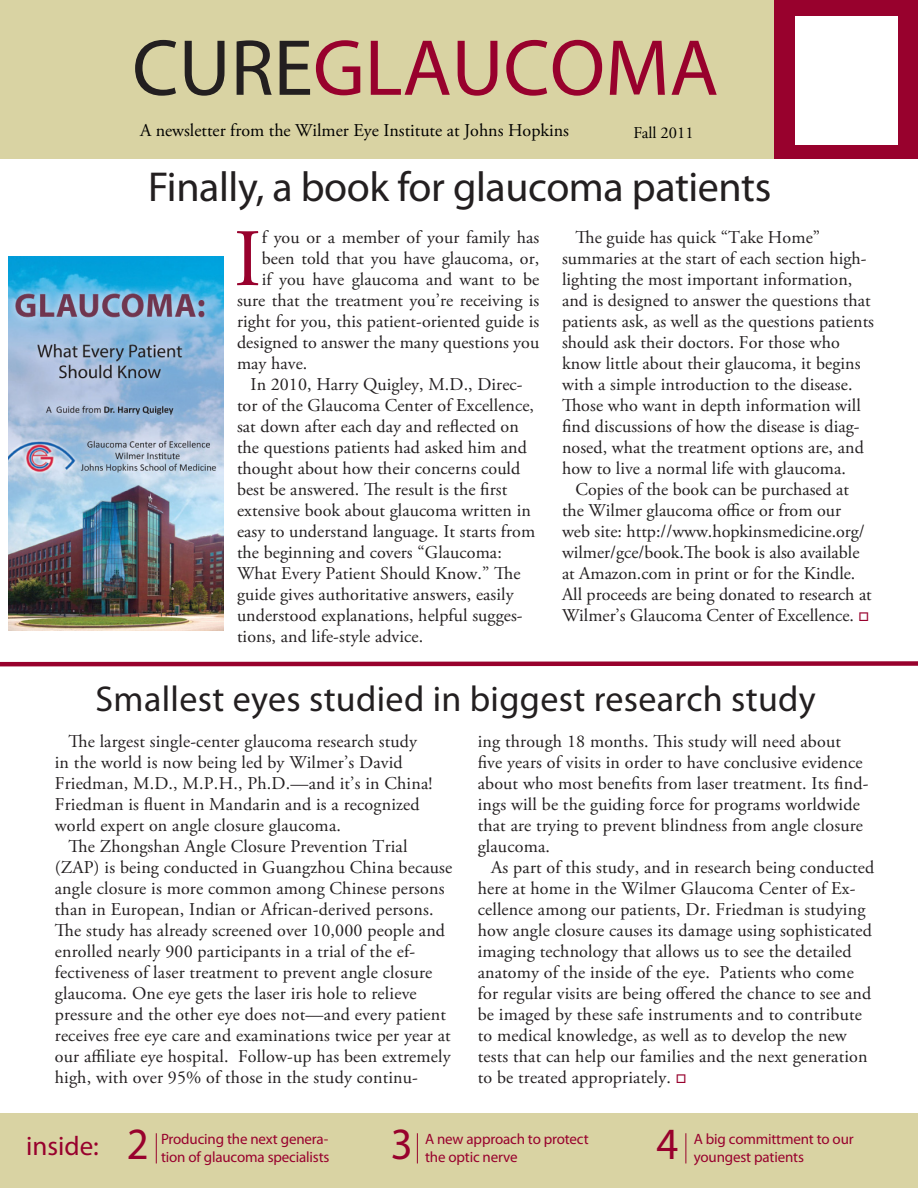
<style>
.page{position:relative;width:918px;height:1188px;background:#fff}
.page>*{position:absolute;margin:0;border:0;box-sizing:border-box;transform-origin:0 0}
.TEXT_DropCap{font:81.3px "Adobe Garamond Pro";color:#98012d}
.t1{font:80.1px "Myriad Pro";color:#98012d}
.t2{font:44.85px "Myriad Pro";color:#98012d;scale:.95 1}
.Head_Gill32{font:42px "Myriad Pro";letter-spacing:-.01em;color:#231f20}
.Head_Gill32-2{font:36px "Myriad Pro";letter-spacing:.01em;color:#231f20}
.t3{font:27px "Myriad Pro";color:#98012d}
.TEXT_NO_indent{font:18px/21px "Adobe Garamond Pro";letter-spacing:.01em;color:#231f20}
.TEXT_DropCap-2{font:18px "Adobe Garamond Pro";letter-spacing:.005em;color:#231f20}
._18pt_heads{font:18px "Adobe Garamond Pro";color:#000}
.t4{font:16.5px "Adobe Garamond Pro";color:#000}
.Head_Gill26{font:15px/18px "Myriad Pro";letter-spacing:-.01em;color:#98012d}
.s1{color:#231f20}
.s2{color:#98012d}
</style>
<div class="page">
<div style="left:0;top:0;width:775px;height:159px;background:#d9d3a3"></div>
<div style="left:0;top:1113px;width:918px;height:75px;background:#d9d3a3"></div>
<div style="left:775px;top:0;width:143px;height:159px;background:#98012d"></div>
<hr style="left:417px;top:1133px;width:1px;height:30px;background:#98012d">
<hr style="left:156px;top:1133px;width:1px;height:30px;background:#98012d">
<hr style="left:686px;top:1133px;width:1px;height:30px;background:#98012d">
<div style="left:796px;top:17px;width:101px;height:128px;background:#fff"></div>
<svg style="left:0;top:661px;width:918px;height:6px;background:#b14061"></svg>
<img style="left:9px;top:256px;width:215px;height:374px">
<p class="t1" style="left:132px;top:19px;width:588px"><span class="s1">CURE</span>GLAUCOMA</p>
<p class="_18pt_heads" style="left:140px;top:119px;width:431px">A newsletter from the Wilmer Eye Institute at Johns Hopkins</p>
<p class="t4" style="left:634px;top:123px;width:62px">Fall 2011</p>
<p class="Head_Gill32" style="left:148px;top:161px;width:625px">Finally, a book for glaucoma patients</p>
<p class="TEXT_DropCap" style="left:234px;top:210px;width:29px">I</p>
<p class="TEXT_DropCap-2" style="left:262px;top:226px;width:279px">f you or a member of your family has</p>
<p class="TEXT_NO_indent" style="left:562px;top:227px;width:314px;text-indent:14px">The guide has quick “Take Home” summaries at the start of each section high&shy;lighting the most important information, and is designed to answer the questions that patients ask, as well as the questions patients should ask their doctors. For those who know little about their glaucoma, it begins with a simple introduction to the disease.<br>Those who want in depth information will find discussions of how the disease is diag&shy;nosed, what the treatment options are, and how to live a normal life with glaucoma.</p>
<p class="TEXT_NO_indent" style="left:562px;top:479px;width:311px;text-indent:14px">Copies of the book can be purchased at the Wilmer glaucoma office or from our web site: http://www.hopkinsmedicine.org/ wilmer/gce/book.The book is also available at Amazon.com in print or for the Kindle.<br>All proceeds are being donated to research at Wilmer’s Glaucoma Center of Excellence. <span class="s2">□</span></p>
<p class="TEXT_DropCap-2" style="left:262px;top:247px;width:279px">been told that you have glaucoma, or,</p>
<p class="TEXT_DropCap-2" style="left:262px;top:268px;width:279px">if you have glaucoma and want to be</p>
<p class="TEXT_DropCap-2" style="left:237px;top:289px;width:304px">sure that the treatment you’re receiving is</p>
<p class="TEXT_DropCap-2" style="left:237px;top:310px;width:304px">right for you, this patient-oriented guide is</p>
<p class="TEXT_DropCap-2" style="left:237px;top:331px;width:304px">designed to answer the many questions you</p>
<p class="TEXT_DropCap-2" style="left:237px;top:352px;width:72px">may have.</p>
<p class="TEXT_NO_indent" style="left:237px;top:374px;width:300px;text-indent:14px">In 2010, Harry Quigley, M.D., Direc&shy;tor of the Glaucoma Center of Excellence, sat down after each day and reflected on the questions patients had asked him and thought about how their concerns could best be answered. The result is the first extensive book about glaucoma written in easy to understand language. It starts from the beginning and covers “Glaucoma:<br>What Every Patient Should Know.” The guide gives authoritative answers, easily understood explanations, helpful sugges&shy;tions, and life-style advice.</p>
<p class="Head_Gill32-2" style="left:96px;top:677px;width:722px">Smallest eyes studied in biggest research study</p>
<p class="TEXT_NO_indent" style="left:55px;top:731px;width:379px;text-indent:14px">The largest single-center glaucoma research study in the world is now being led by Wilmer’s David Friedman, M.D., M.P.H., Ph.D.—and it’s in China!<br>Friedman is fluent in Mandarin and is a recognized world expert on angle closure glaucoma.</p>
<p class="TEXT_NO_indent" style="left:55px;top:836px;width:399px;text-indent:14px">The Zhongshan Angle Closure Prevention Trial (ZAP) is being conducted in Guangzhou China because angle closure is more common among Chinese persons than in European, Indian or African-derived persons.<br>The study has already screened over 10,000 people and enrolled nearly 900 participants in a trial of the ef&shy;fectiveness of laser treatment to prevent angle closure glaucoma. One eye gets the laser iris hole to relieve pressure and the other eye does not—and every patient receives free eye care and examinations twice per year at our affiliate eye hospital. Follow-up has been extremely high, with over 95% of those in the study continu-</p>
<p class="TEXT_NO_indent" style="left:478px;top:731px;width:392px">ing through 18 months. This study will need about five years of visits in order to have conclusive evidence about who most benefits from laser treatment. Its find&shy;ings will be the guiding force for programs worldwide that are trying to prevent blindness from angle closure glaucoma.</p>
<p class="TEXT_NO_indent" style="left:478px;top:857px;width:398px;text-indent:14px">As part of this study, and in research being conducted here at home in the Wilmer Glaucoma Center of Ex&shy;cellence among our patients, Dr. Friedman is studying how angle closure causes its damage using sophisticated imaging technology that allows us to see the detailed anatomy of the inside of the eye. Patients who come for regular visits are being offered the chance to see and be imaged by these safe instruments and to contribute to medical knowledge, as well as to develop the new tests that can help our families and the next generation to be treated appropriately. <span class="s2">□</span></p>
<p class="t3" style="left:26px;top:1130px;width:74px">inside:</p>
<p class="t2" style="left:127px;top:1117px;width:25px">2</p>
<p class="t2" style="left:391px;top:1117px;width:25px">3</p>
<p class="t2" style="left:657px;top:1117px;width:25px">4</p>
<p class="Head_Gill26" style="left:161px;top:1130px;width:170px">Producing the next genera&shy;tion of glaucoma specialists</p>
<p class="Head_Gill26" style="left:425px;top:1130px;width:165px">A new approach to protect the optic nerve</p>
<p class="Head_Gill26" style="left:694px;top:1130px;width:161px">A big committment to our youngest patients</p>
</div>
